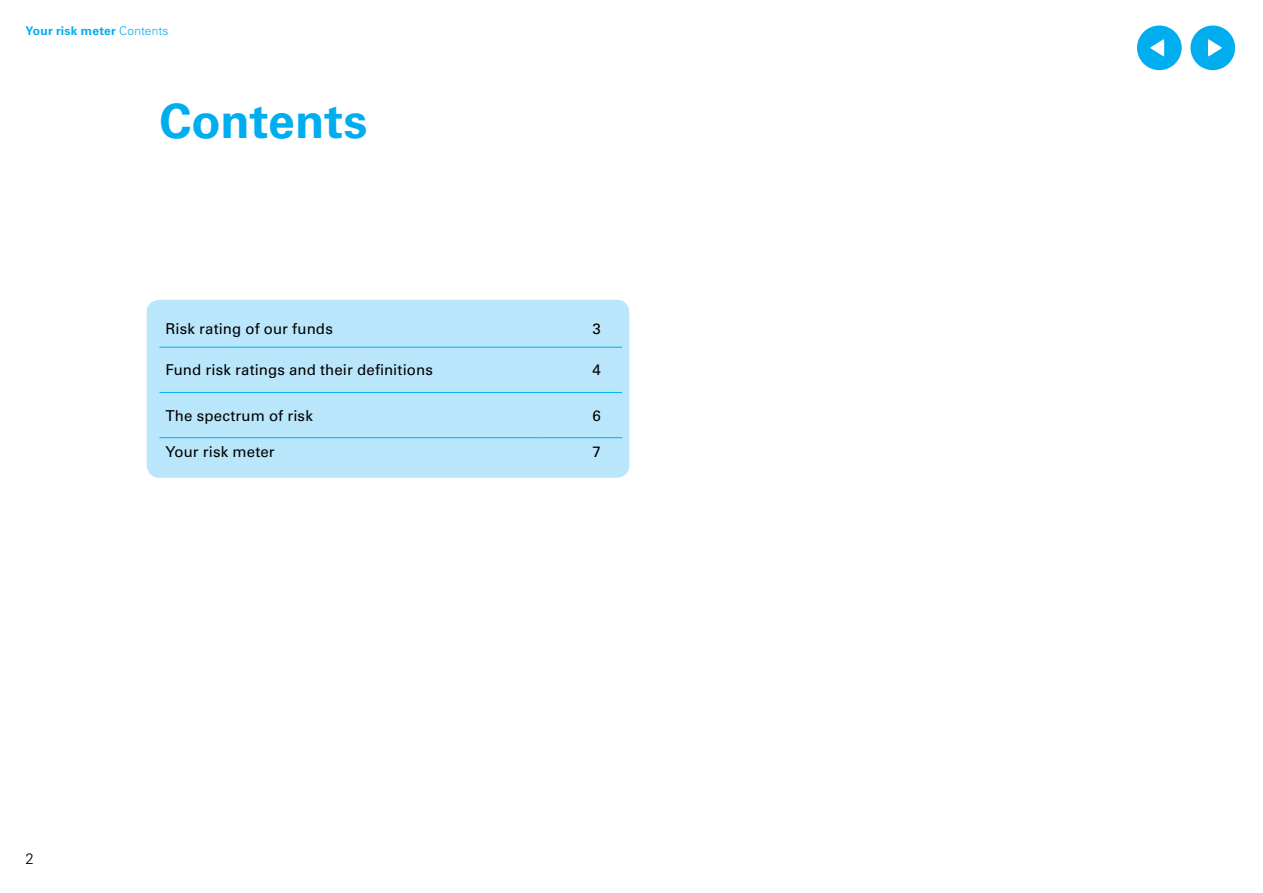
<style>
.page{position:relative;width:1263px;height:893px;background:#fff}
.page>*{position:absolute;margin:0;border:0;box-sizing:border-box;transform-origin:0 0}
.t1{font:700 48px "Univers";color:#00aeef}
.t2{font:15px "Univers";letter-spacing:.005em;color:#000}
.t3{font:300 15px "Univers";color:#000}
.t4{font:700 12px "Univers";letter-spacing:.02em;color:#00aeef}
.s1{font-weight:300}
</style>
<div class="page">
<div style="left:147px;top:300px;width:482px;height:178px;background:#b9e6fa;border-radius:13px"></div>
<hr style="left:159px;top:347px;width:382px;height:1px;background:#00aeef">
<hr style="left:541px;top:347px;width:81px;height:1px;background:#00aeef">
<hr style="left:159px;top:392px;width:382px;height:1px;background:#00aeef">
<hr style="left:541px;top:392px;width:81px;height:1px;background:#00aeef">
<hr style="left:159px;top:437px;width:382px;height:1px;background:#00aeef">
<hr style="left:541px;top:437px;width:81px;height:1px;background:#00aeef">
<div style="left:1190px;top:26px;width:45px;height:44px;background:#00aeef;border-radius:50%"></div>
<svg style="left:1208px;top:39px;width:14px;height:18px"></svg>
<div style="left:1137px;top:26px;width:45px;height:44px;background:#00aeef;border-radius:50%"></div>
<svg style="left:1150px;top:39px;width:14px;height:18px"></svg>
<p class="t4" style="left:26px;top:24px;width:144px">Your risk meter <span class="s1">Contents</span></p>
<h1 class="t1" style="left:159px;top:93px;width:209px">Contents</h1>
<p class="t2" style="left:165px;top:320px;width:169px">Risk rating of our funds</p>
<p class="t2" style="left:592px;top:320px;width:10px">3</p>
<p class="t2" style="left:165px;top:361px;width:269px">Fund risk ratings and their definitions</p>
<p class="t2" style="left:592px;top:361px;width:10px">4</p>
<p class="t2" style="left:165px;top:406px;width:149px">The spectrum of risk</p>
<p class="t2" style="left:592px;top:406px;width:10px">6</p>
<p class="t2" style="left:165px;top:443px;width:111px">Your risk meter</p>
<p class="t2" style="left:592px;top:443px;width:10px">7</p>
<p class="t3" style="left:26px;top:850px;width:10px">2</p>
</div>
